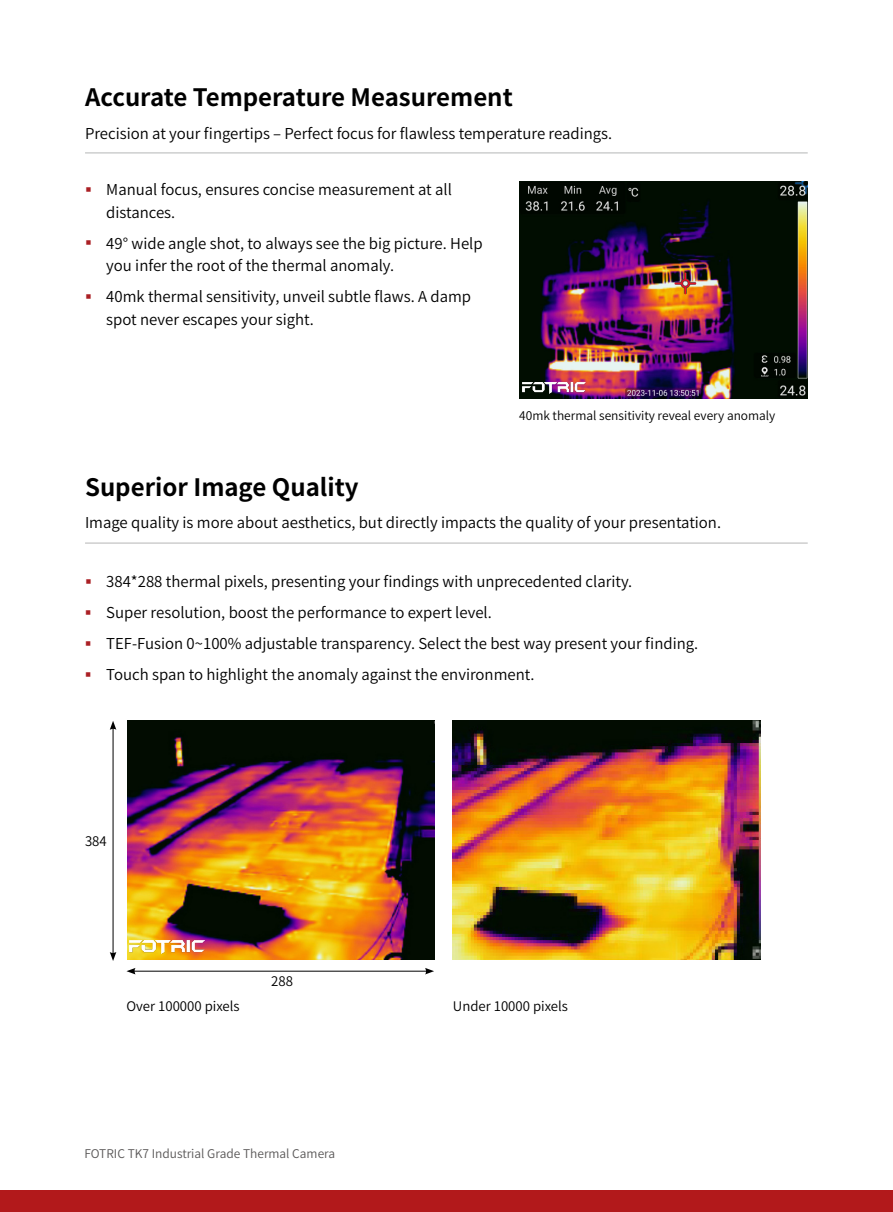
<style>
.page{position:relative;width:893px;height:1212px;background:#fff}
.page>*{position:absolute;margin:0;border:0;box-sizing:border-box;transform-origin:0 0}
.t1{font:700 24px "Source Han Sans CN";color:#000}
.t2{font:15px/22.5px "Source Han Sans CN";color:#000}
.t3{font:13.2px "Source Han Sans CN";color:#000}
.t4{font:12px "Source Han Sans CN";color:#000}
.t5{font:12px "Source Han Sans CN";color:#595757}
</style>
<div class="page">
<div style="left:0;top:1191px;width:893px;height:21px;background:#b2191b"></div>
<img style="left:453px;top:721px;width:307px;height:238px">
<hr style="left:85px;top:153px;width:723px;height:1px;background:#b5b6b6">
<hr style="left:85px;top:543px;width:723px;height:1px;background:#b5b6b6">
<img style="left:519px;top:182px;width:288px;height:216px">
<img style="left:523px;top:383px;width:63px;height:11px">
<img style="left:127px;top:721px;width:308px;height:238px">
<img style="left:130px;top:940px;width:74px;height:13px">
<hr style="left:133px;top:971px;width:294px;height:1px;background:#000">
<svg style="left:126px;top:968px;width:10px;height:6px"></svg>
<svg style="left:425px;top:968px;width:9px;height:6px"></svg>
<hr style="left:113px;top:727px;width:1px;height:227px;background:#000">
<svg style="left:110px;top:721px;width:6px;height:9px"></svg>
<svg style="left:110px;top:952px;width:6px;height:9px"></svg>
<h1 class="t1" style="left:85px;top:84px;width:429px">Accurate Temperature Measurement</h1>
<p class="t2" style="left:85px;top:123px;width:529px">Precision at your fingertips – Perfect focus for flawless temperature readings.</p>
<p class="t2" style="left:106px;top:179px;width:347px">Manual focus, ensures concise measurement at all distances.</p>
<p class="t2" style="left:106px;top:232px;width:378px">49° wide angle shot, to always see the big picture. Help you infer the root of the thermal anomaly.</p>
<p class="t2" style="left:106px;top:286px;width:366px">40mk thermal sensitivity, unveil subtle flaws. A damp spot never escapes your sight.</p>
<h1 class="t1" style="left:85px;top:473px;width:275px">Superior Image Quality</h1>
<p class="t4" style="left:519px;top:409px;width:258px">40mk thermal sensitivity reveal every anomaly</p>
<p class="t2" style="left:85px;top:512px;width:638px">Image quality is more about aesthetics, but directly impacts the quality of your presentation.</p>
<p class="t2" style="left:106px;top:567px;width:593px;line-height:31px">384*288 thermal pixels, presenting your findings with unprecedented clarity.<br>Super resolution, boost the performance to expert level.<br>TEF-Fusion 0~100% adjustable transparency. Select the best way present your finding.<br>Touch span to highlight the anomaly against the environment.</p>
<p class="t3" style="left:85px;top:834px;width:23px">384</p>
<p class="t3" style="left:126px;top:999px;width:115px">Over 100000 pixels</p>
<p class="t3" style="left:271px;top:974px;width:23px">288</p>
<p class="t5" style="left:84px;top:1147px;width:252px">FOTRIC TK7 Industrial Grade Thermal Camera</p>
<p class="t3" style="left:453px;top:999px;width:117px">Under 10000 pixels</p>
</div>
